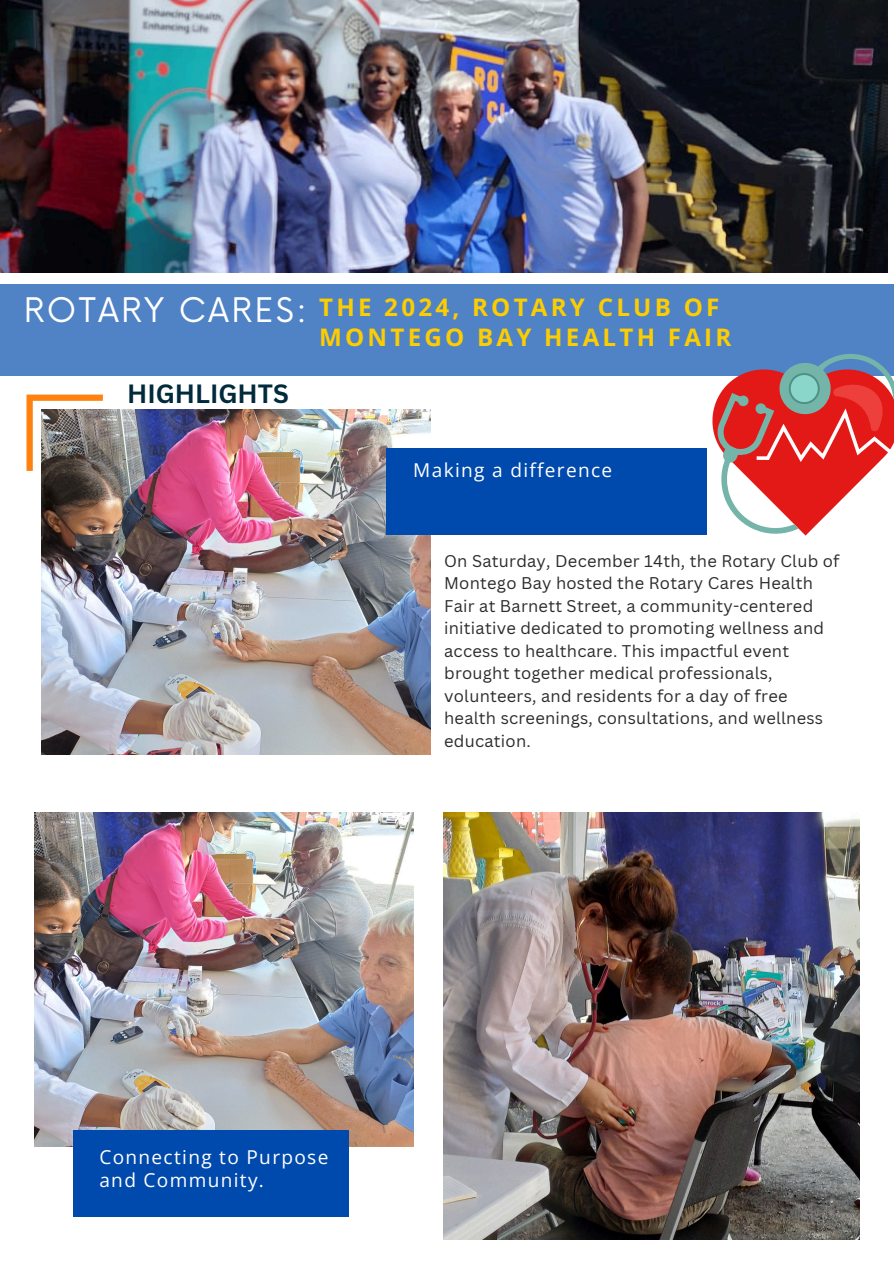
<style>
.page{position:relative;width:894px;height:1264px;background:#fff}
.page>*{position:absolute;margin:0;border:0;box-sizing:border-box;transform-origin:0 0}
.t1{font:33px "Now";letter-spacing:.07em;color:#fff}
.t2{font:700 25.65px "Canva Sans";color:#022a3d}
.t3{font:700 24.15px/29.2px "Open Sans";letter-spacing:.135em;color:#fccd01}
.t4{font:19.05px/22.5px "Open Sans";letter-spacing:.07em;color:#fff}
.t5{font:16.5px/22.5px "Canva Sans";letter-spacing:.015em;color:#2b2b2b}
</style>
<div class="page">
<img style="left:443px;top:813px;width:415px;height:426px">
<img style="left:42px;top:409px;width:388px;height:345px">
<div style="left:386px;top:448px;width:321px;height:87px;background:#004aad"></div>
<svg style="left:26px;top:394px;width:77px;height:77px"></svg>
<div style="left:0;top:284px;width:893px;height:91px;background:#5082c6"></div>
<img style="left:34px;top:813px;width:379px;height:333px">
<div style="left:73px;top:1130px;width:276px;height:87px;background:#004aad"></div>
<img style="left:0;top:0;width:886px;height:272px">
<svg style="left:707px;top:354px;width:186px;height:181px"></svg>
<h1 class="t1" style="left:24px;top:292px;width:284px">ROTARY CARES:</h1>
<p class="t2" style="left:127px;top:375px;width:163px">HIGHLIGHTS</p>
<h2 class="t3" style="left:319px;top:292px;width:414px">THE 2024, ROTARY CLUB OF<br>MONTEGO BAY HEALTH FAIR</h2>
<p class="t4" style="left:413px;top:458px;width:200px">Making a difference</p>
<p class="t5" style="left:444px;top:549px;width:397px">On Saturday, December 14th, the Rotary Club of Montego Bay hosted the Rotary Cares Health Fair at Barnett Street, a community-centered initiative dedicated to promoting wellness and access to healthcare. This impactful event brought together medical professionals, volunteers, and residents for a day of free health screenings, consultations, and wellness education.</p>
<h2 class="t4" style="left:99px;top:1145px;width:230px">Connecting to Purpose and Community.</h2>
</div>
